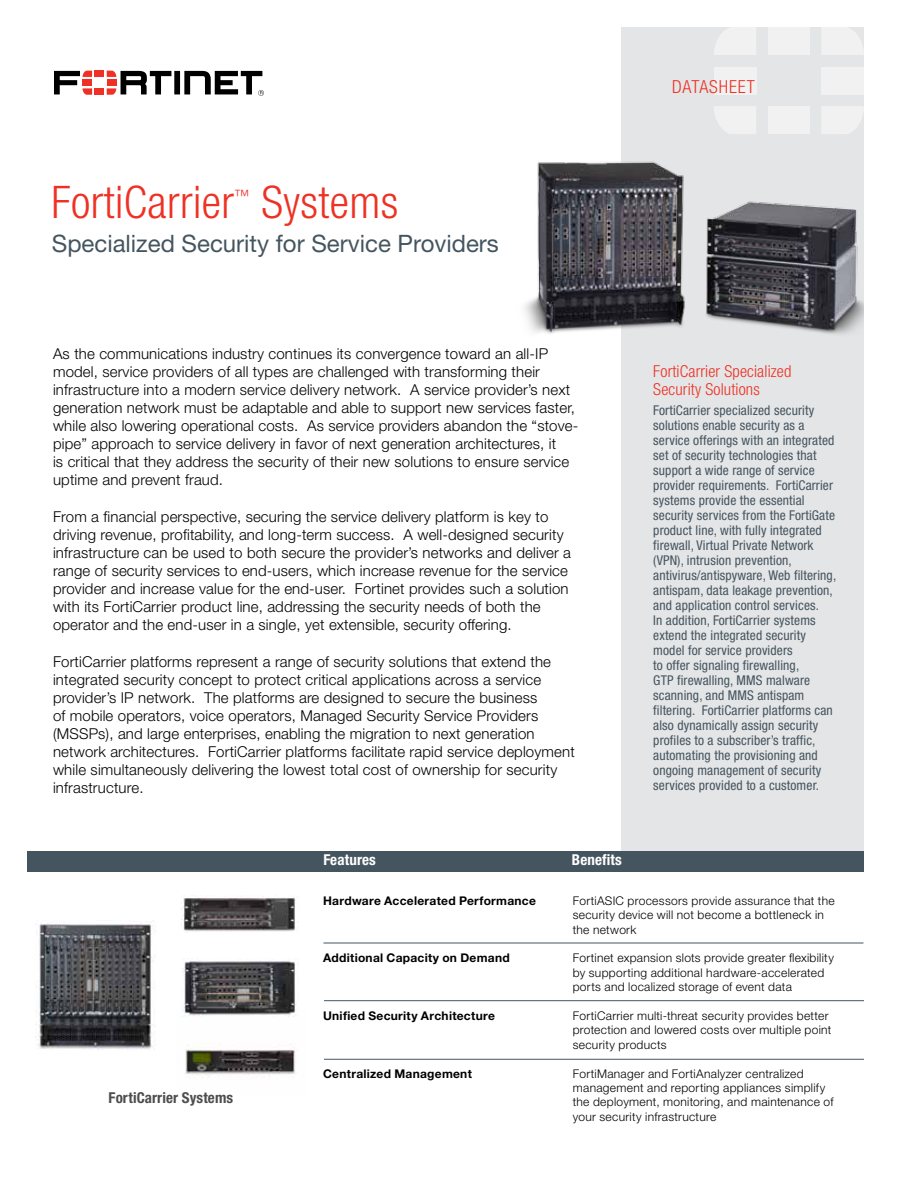
<style>
.page{position:relative;width:918px;height:1188px;background:#fff}
.page>*{position:absolute;margin:0;border:0;box-sizing:border-box;transform-origin:0 0}
.t1{font:300 condensed 45px "Helvetica Neue LT Std";letter-spacing:.01em;color:#ee3124}
.t2{font:24px "Helvetica Neue LT Std";color:#455560}
.t3{font:300 condensed 18px "Helvetica Neue LT Std";letter-spacing:.05em;color:#ee3124}
.t4{font:300 condensed 16.5px/18px "Helvetica Neue LT Std";letter-spacing:.01em;color:#ee3124}
.t5{font:300 condensed 15.75px "Helvetica Neue LT Std";color:#ee3124}
.t6{font:300 15px/18px "Helvetica Neue LT Std";letter-spacing:.01em;color:#000}
.t7{font:700 condensed 15px "Helvetica Neue LT Std";letter-spacing:.01em;color:#4d4d4f}
.t8{font:700 condensed 15px "Helvetica Neue LT Std";letter-spacing:.01em;color:#fff}
.t9{font:condensed 13.5px/15px "Helvetica Neue LT Std";letter-spacing:.01em;color:#455560}
.t10{font:300 12px/14.4px "Helvetica Neue LT Std";letter-spacing:.025em;color:#000}
.t11{font:700 12px "Helvetica Neue LT Std";letter-spacing:.025em;color:#000}
</style>
<div class="page">
<div style="left:621px;top:27px;width:243px;height:827px;background:#e4e5e6"></div>
<div style="left:714px;top:67px;width:42px;height:28px;background:#f1f1f2"></div>
<div style="left:768px;top:27px;width:42px;height:28px;background:#f1f1f2"></div>
<div style="left:821px;top:67px;width:43px;height:28px;background:#f1f1f2"></div>
<svg style="left:714px;top:27px;width:42px;height:28px"></svg>
<svg style="left:822px;top:27px;width:42px;height:28px"></svg>
<div style="left:95px;top:71px;width:9px;height:6px;background:#ee3124"></div>
<div style="left:95px;top:88px;width:9px;height:7px;background:#ee3124"></div>
<svg style="left:54px;top:71px;width:38px;height:24px"></svg>
<svg style="left:107px;top:71px;width:157px;height:25px"></svg>
<div style="left:27px;top:851px;width:837px;height:21px;background:#455560"></div>
<hr style="left:323px;top:943px;width:540px;height:1px;background:#455560">
<hr style="left:324px;top:1000px;width:540px;height:1px;background:#455560">
<hr style="left:324px;top:1059px;width:540px;height:1px;background:#455560">
<img style="left:524px;top:86px;width:340px;height:248px">
<img style="left:181px;top:1016px;width:115px;height:61px">
<img style="left:181px;top:961px;width:115px;height:55px">
<img style="left:181px;top:895px;width:115px;height:37px">
<img style="left:36px;top:920px;width:119px;height:130px">
<p class="t3" style="left:672px;top:76px;width:84px">DATASHEET</p>
<h1 class="t1" style="left:52px;top:176px;width:184px">FortiCarrier</h1>
<p class="t5" style="left:234px;top:187px;width:17px">™</p>
<h1 class="t1" style="left:261px;top:176px;width:138px">Systems</h1>
<h2 class="t2" style="left:52px;top:230px;width:449px">Specialized Security for Service Providers</h2>
<p class="t6" style="left:53px;top:345px;width:527px">As the communications industry continues its convergence toward an all-IP model, service providers of all types are challenged with transforming their infrastructure into a modern service delivery network. A service provider’s next generation network must be adaptable and able to support new services faster, while also lowering operational costs. As service providers abandon the “stove&shy;pipe” approach to service delivery in favor of next generation architectures, it<br>is critical that they address the security of their new solutions to ensure service uptime and prevent fraud.</p>
<p class="t6" style="left:53px;top:507px;width:519px">From a financial perspective, securing the service delivery platform is key to driving revenue, profitability, and long-term success. A well-designed security infrastructure can be used to both secure the provider’s networks and deliver a range of security services to end-users, which increase revenue for the service provider and increase value for the end-user. Fortinet provides such a solution with its FortiCarrier product line, addressing the security needs of both the operator and the end-user in a single, yet extensible, security offering.</p>
<p class="t6" style="left:53px;top:652px;width:523px">FortiCarrier platforms represent a range of security solutions that extend the integrated security concept to protect critical applications across a service provider’s IP network. The platforms are designed to secure the business<br>of mobile operators, voice operators, Managed Security Service Providers (MSSPs), and large enterprises, enabling the migration to next generation network architectures. FortiCarrier platforms facilitate rapid service deployment while simultaneously delivering the lowest total cost of ownership for security infrastructure.</p>
<p class="t8" style="left:324px;top:851px;width:54px">Features</p>
<p class="t8" style="left:572px;top:851px;width:51px">Benefits</p>
<p class="t4" style="left:653px;top:362px;width:140px">FortiCarrier Specialized<br>Security Solutions</p>
<p class="t9" style="left:653px;top:403px;width:184px">FortiCarrier specialized security solutions enable security as a service offerings with an integrated set of security technologies that support a wide range of service provider requirements. FortiCarrier systems provide the essential security services from the FortiGate product line, with fully integrated firewall, Virtual Private Network (VPN), intrusion prevention, antivirus/antispyware, Web filtering, antispam, data leakage prevention, and application control services.<br>In addition, FortiCarrier systems extend the integrated security model for service providers<br>to offer signaling firewalling,<br>GTP firewalling, MMS malware scanning, and MMS antispam filtering. FortiCarrier platforms can also dynamically assign security profiles to a subscriber’s traffic, automating the provisioning and ongoing management of security services provided to a customer.</p>
<p class="t7" style="left:109px;top:1089px;width:126px">FortiCarrier Systems</p>
<p class="t11" style="left:323px;top:893px;width:214px">Hardware Accelerated Performance</p>
<p class="t11" style="left:323px;top:951px;width:188px">Additional Capacity on Demand</p>
<p class="t11" style="left:323px;top:1008px;width:173px">Unified Security Architecture</p>
<p class="t11" style="left:323px;top:1066px;width:150px">Centralized Management</p>
<p class="t10" style="left:573px;top:893px;width:263px">FortiASIC processors provide assurance that the security device will not become a bottleneck in the network</p>
<p class="t10" style="left:573px;top:951px;width:263px">Fortinet expansion slots provide greater flexibility by supporting additional hardware-accelerated ports and localized storage of event data</p>
<p class="t10" style="left:573px;top:1008px;width:260px">FortiCarrier multi-threat security provides better protection and lowered costs over multiple point security products</p>
<p class="t10" style="left:573px;top:1066px;width:262px">FortiManager and FortiAnalyzer centralized management and reporting appliances simplify the deployment, monitoring, and maintenance of your security infrastructure</p>
</div>
